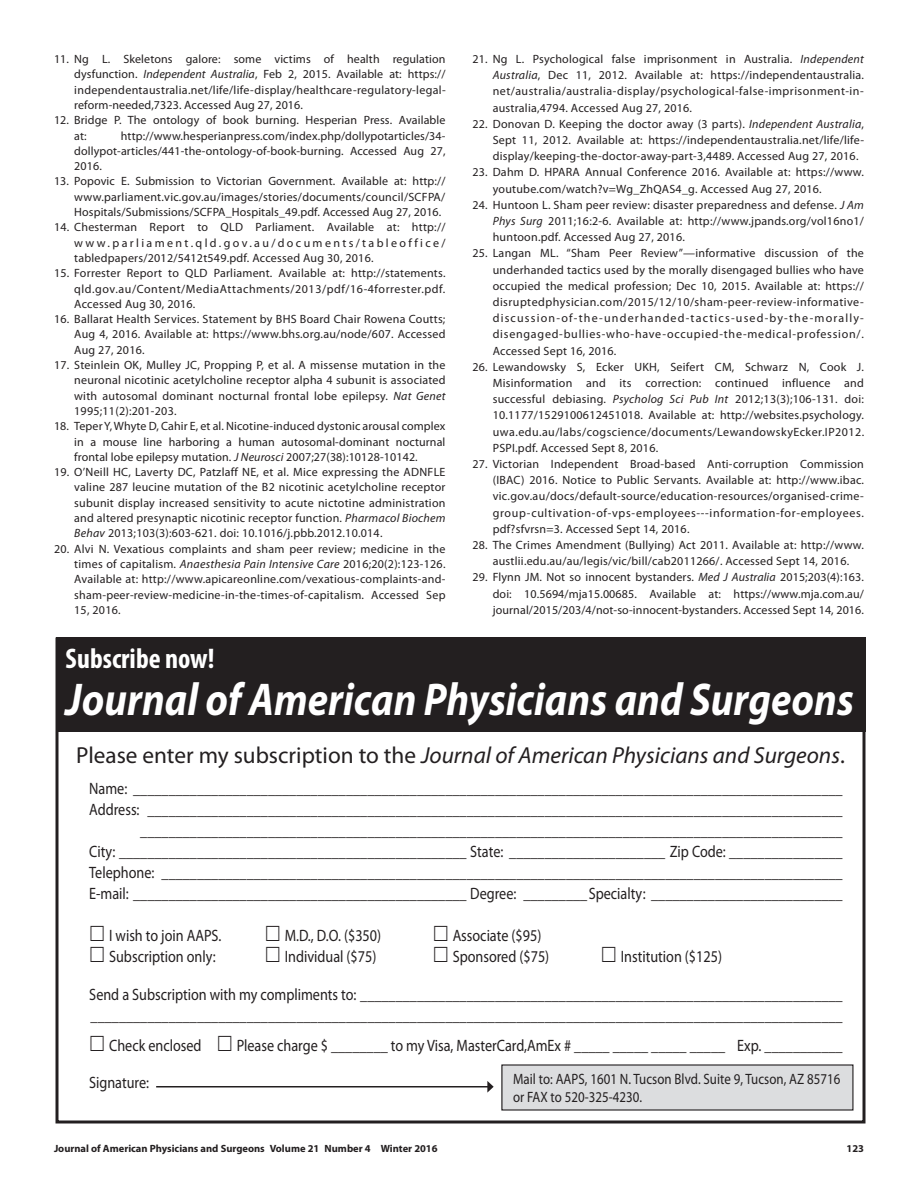
<style>
.page{position:relative;width:918px;height:1188px;background:#fff}
.page>*{position:absolute;margin:0;border:0;box-sizing:border-box;transform-origin:0 0}
.t1{font:italic 700 46.2px "Myriad Pro";color:#fff;scale:.88 1}
.t2{font:700 condensed 28.5px "Myriad Pro";color:#fff}
.t3{font:italic 23.25px "Myriad Pro";color:#231f20}
.t4{font:16.5px/21px "Myriad Pro";color:#231f20;text-align:justify;scale:.86 1}
.t5{font:15px/18px "Myriad Pro";letter-spacing:.005em;color:#231f20;scale:.86 1}
.t6{font:12px/15.3px "Myriad Pro";letter-spacing:.02em;color:#231f20;text-align:justify}
.t7{font:700 10.5px "Myriad Pro";color:#231f20}
.s1{font-style:italic}
.s2{font-style:normal}
.s3{color:#fff}
</style>
<div class="page">
<div style="left:56px;top:638px;width:810px;height:94px;background:#231f20"></div>
<hr style="left:156px;top:1086px;width:332px;height:2px;background:#231f20">
<svg style="left:487px;top:1081px;width:7px;height:12px"></svg>
<div style="left:502px;top:1065px;width:351px;height:45px;background:#dcdddf"></div>
<p class="t6" style="left:74px;top:52px;width:373px;text-indent:-20px">11. Ng L. Skeletons galore: some victims of health regulation dysfunction. <span class="s1">Independent Australia</span>, Feb 2, 2015. Available at: https:// independentaustralia.net/life/life-display/healthcare-regulatory-legal&shy;reform-needed,7323. Accessed Aug 27, 2016.</p>
<p class="t6" style="left:74px;top:113px;width:373px;text-indent:-20px">12. Bridge P. The ontology of book burning. Hesperian Press. Available at:</p>
<p class="t6" style="left:74px;top:128px;width:373px;text-indent:47px">http://www.hesperianpress.com/index.php/dollypotarticles/34- dollypot-articles/441-the-ontology-of-book-burning. Accessed Aug 27, 2016.</p>
<p class="t6" style="left:74px;top:174px;width:373px;text-indent:-20px">13. Popovic E. Submission to Victorian Government. Available at: http:// www.parliament.vic.gov.au/images/stories/documents/council/SCFPA/ Hospitals/Submissions/SCFPA_Hospitals_49.pdf. Accessed Aug 27, 2016.</p>
<p class="t6" style="left:74px;top:220px;width:373px;text-indent:-20px">14. Chesterman Report to QLD Parliament. Available at: http:// www.parliament.qld.gov.au/documents/tableoffice/ tabledpapers/2012/5412t549.pdf. Accessed Aug 30, 2016.</p>
<p class="t6" style="left:74px;top:266px;width:373px;text-indent:-20px">15. Forrester Report to QLD Parliament. Available at: http://statements. qld.gov.au/Content/MediaAttachments/2013/pdf/16-4forrester.pdf.<br>Accessed Aug 30, 2016.</p>
<p class="t6" style="left:74px;top:312px;width:373px;text-indent:-20px">16. Ballarat Health Services. Statement by BHS Board Chair Rowena Coutts; Aug 4, 2016. Available at: https://www.bhs.org.au/node/607. Accessed Aug 27, 2016.</p>
<p class="t6" style="left:74px;top:358px;width:373px;text-indent:-20px">17. Steinlein OK, Mulley JC, Propping P, et al. A missense mutation in the neuronal nicotinic acetylcholine receptor alpha 4 subunit is associated with autosomal dominant nocturnal frontal lobe epilepsy. <span class="s1">Nat Genet </span>1995;11(2):201-203.</p>
<p class="t6" style="left:74px;top:419px;width:373px;text-indent:-20px">18. Teper Y, Whyte D, Cahir E, et al. Nicotine-induced dystonic arousal complex in a mouse line harboring a human autosomal-dominant nocturnal frontal lobe epilepsy mutation. <span class="s1">J Neurosci</span> 2007;27(38):10128-10142.</p>
<p class="t6" style="left:74px;top:465px;width:373px;text-indent:-20px">19. O’Neill HC, Laverty DC, Patzlaff NE, et al. Mice expressing the ADNFLE valine 287 leucine mutation of the B2 nicotinic acetylcholine receptor subunit display increased sensitivity to acute nictotine administration and altered presynaptic nicotinic receptor function. <span class="s1">Pharmacol Biochem Behav</span> 2013;103(3):603-621. doi: 10.1016/j.pbb.2012.10.014.</p>
<p class="t6" style="left:74px;top:541px;width:373px;text-indent:-20px">20. Alvi N. Vexatious complaints and sham peer review; medicine in the times of capitalism. <span class="s1">Anaesthesia Pain Intensive Care</span> 2016;20(2):123-126.<br>Available at: http://www.apicareonline.com/vexatious-complaints-and&shy;sham-peer-review-medicine-in-the-times-of-capitalism. Accessed Sep 15, 2016.</p>
<p class="t6" style="left:493px;top:51px;width:373px;line-height:16.2px;text-indent:-20px">21. Ng L. Psychological false imprisonment in Australia. <span class="s1">Independent Australia</span>, Dec 11, 2012. Available at: https://independentaustralia. net/australia/australia-display/psychological-false-imprisonment-in&shy;australia,4794. Accessed Aug 27, 2016.</p>
<p class="t6" style="left:493px;top:116px;width:373px;line-height:16.2px;text-indent:-20px">22. Donovan D. Keeping the doctor away (3 parts). <span class="s1">Independent Australia</span>, Sept 11, 2012. Available at: https://independentaustralia.net/life/life&shy;display/keeping-the-doctor-away-part-3,4489. Accessed Aug 27, 2016.</p>
<p class="t6" style="left:493px;top:165px;width:373px;line-height:16.2px;text-indent:-20px">23. Dahm D. HPARA Annual Conference 2016. Available at: https://www. youtube.com/watch?v=Wg_ZhQAS4_g. Accessed Aug 27, 2016.</p>
<p class="t6" style="left:493px;top:197px;width:373px;line-height:16.2px;text-indent:-20px">24. Huntoon L. Sham peer review: disaster preparedness and defense. <span class="s1">J Am Phys Surg</span> 2011;16:2-6. Available at: http://www.jpands.org/vol16no1/ huntoon.pdf. Accessed Aug 27, 2016.</p>
<p class="t6" style="left:493px;top:246px;width:373px;line-height:16.2px;text-indent:-20px">25. Langan ML. “Sham Peer Review”—informative discussion of the underhanded tactics used by the morally disengaged bullies who have occupied the medical profession; Dec 10, 2015. Available at: https:// disruptedphysician.com/2015/12/10/sham-peer-review-informative&shy;discussion-of-the-underhanded-tactics-used-by-the-morally&shy;disengaged-bullies-who-have-occupied-the-medical-profession/.<br>Accessed Sept 16, 2016.</p>
<p class="t6" style="left:493px;top:359px;width:373px;line-height:16.2px;text-indent:-20px">26. Lewandowsky S, Ecker UKH, Seifert CM, Schwarz N, Cook J.<br>Misinformation and its correction: continued influence and successful debiasing. <span class="s1">Psycholog Sci Pub Int</span> 2012;13(3);106-131. doi:<br>10.1177/1529100612451018. Available at: http://websites.psychology. uwa.edu.au/labs/cogscience/documents/LewandowskyEcker.IP2012.<br>PSPI.pdf. Accessed Sept 8, 2016.</p>
<p class="t6" style="left:493px;top:456px;width:373px;line-height:16.2px;text-indent:-20px">27. Victorian Independent Broad-based Anti-corruption Commission (IBAC) 2016. Notice to Public Servants. Available at: http://www.ibac. vic.gov.au/docs/default-source/education-resources/organised-crime&shy;group-cultivation-of-vps-employees---information-for-employees. pdf?sfvrsn=3. Accessed Sept 14, 2016.</p>
<p class="t6" style="left:473px;top:537px;width:393px;line-height:16.2px;text-align:center">28. The Crimes Amendment (Bullying) Act 2011. Available at: http://www. austlii.edu.au/au/legis/vic/bill/cab2011266/. Accessed Sept 14, 2016.</p>
<p class="t6" style="left:493px;top:570px;width:373px;line-height:16.2px;text-indent:-20px">29. Flynn JM. Not so innocent bystanders. <span class="s1">Med J Australia</span> 2015;203(4):163. doi: 10.5694/mja15.00685. Available at: https://www.mja.com.au/ journal/2015/203/4/not-so-innocent-bystanders. Accessed Sept 14, 2016.</p>
<p class="t2" style="left:66px;top:643px;width:150px">Subscribe now!</p>
<p class="t1" style="left:66px;top:674px;width:897px">Journal of American Physicians and Surgeons</p>
<p class="t3" style="left:76px;top:743px;width:770px"><span class="s2">Please enter my subscription to the</span> Journal of American Physicians and Surgeons<span class="s2">.</span></p>
<p class="t4" style="left:89px;top:779px;width:878px">Name: ____________________________________________________________________________________________________ Address: __________________________________________________________________________________________________ <span class="s3">Address:</span>___________________________________________________________________________________________________ City: _________________________________________________ State: ______________________ Zip Code: ________________ Telephone: ________________________________________________________________________________________________ E-mail: _______________________________________________ Degree: _________Specialty: ___________________________</p>
<p class="t4" style="left:109px;top:926px;width:132px">I wish to join AAPS.</p>
<p class="t4" style="left:285px;top:926px;width:114px">M.D., D.O. ($350)</p>
<p class="t4" style="left:453px;top:926px;width:105px">Associate ($95)</p>
<p class="t4" style="left:109px;top:947px;width:125px">Subscription only:</p>
<p class="t4" style="left:285px;top:947px;width:108px">Individual ($75)</p>
<p class="t4" style="left:453px;top:947px;width:114px">Sponsored ($75)</p>
<p class="t4" style="left:621px;top:947px;width:119px">Institution ($125)</p>
<p class="t4" style="left:89px;top:984px;width:878px">Send a Subscription with my compliments to: ____________________________________________________________________ __________________________________________________________________________________________________________</p>
<p class="t4" style="left:109px;top:1035px;width:109px">Check enclosed</p>
<p class="t4" style="left:237px;top:1035px;width:706px">Please charge $ ________ to my Visa, MasterCard,AmEx # _____ _____ _____ _____ Exp. ___________</p>
<p class="t4" style="left:89px;top:1073px;width:71px">Signature:</p>
<p class="t5" style="left:513px;top:1070px;width:382px">Mail to: AAPS, 1601 N. Tucson Blvd. Suite 9, Tucson, AZ 85716 or FAX to 520-325-4230.</p>
<p class="t7" style="left:54px;top:1142px;width:385px">Journal of American Physicians and Surgeons Volume 21 Number 4 Winter 2016</p>
<p class="t7" style="left:847px;top:1142px;width:19px">123</p>
</div>
